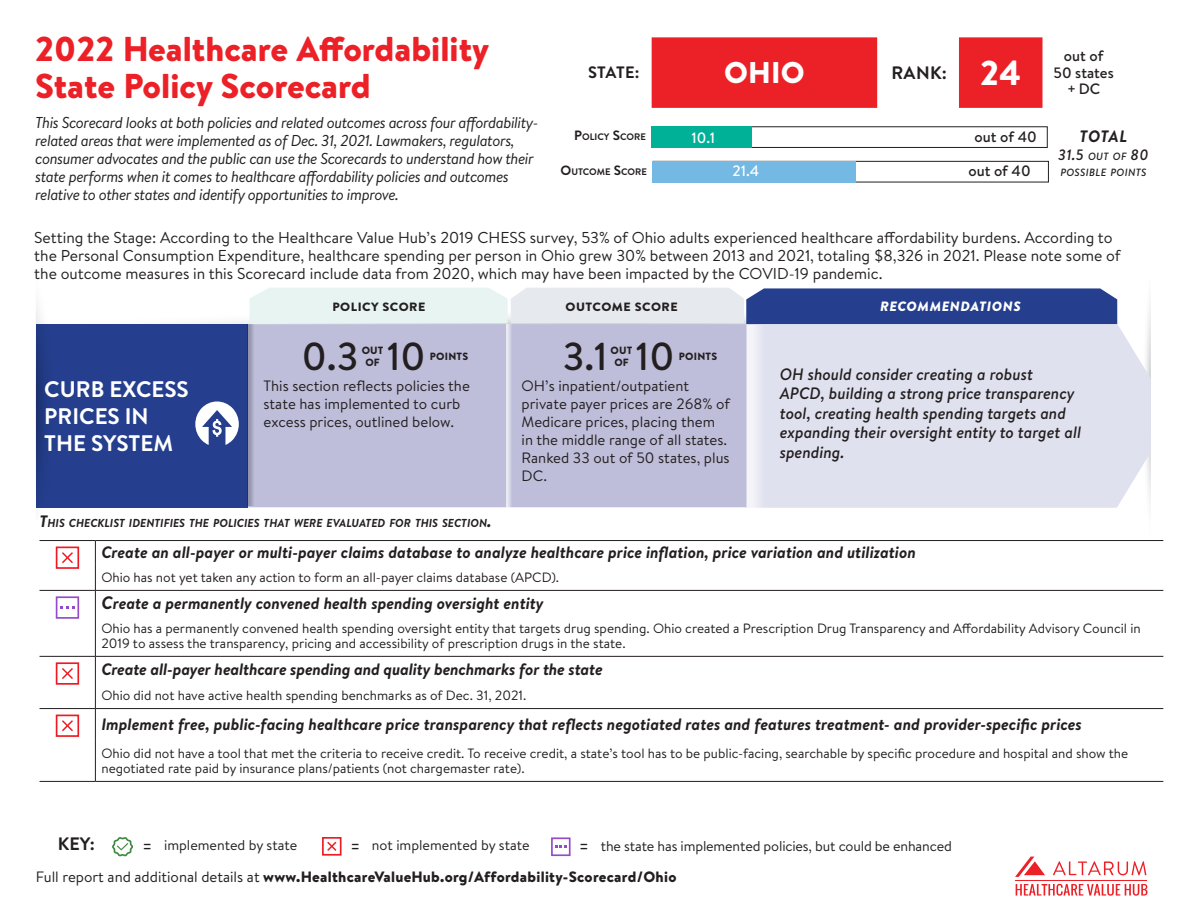
<style>
.page{position:relative;width:1188px;height:918px;background:#fff}
.page>*{position:absolute;margin:0;border:0;box-sizing:border-box;transform-origin:0 0}
.t1{font:500 39px "Brandon Text";color:#231f20}
.t2{font:900 34.5px "Brandon Text";color:#ec2127}
.t3{font:900 34.5px "Brandon Text";color:#fff}
.t4{font:900 30px "Brandon Text";color:#fff}
.t5{font:700 22.5px/27px "Brandon Text";color:#fff}
.t6{font:700 18px "Brandon Text";letter-spacing:.02em;color:#231f20}
.Checklist_Text{font:italic 700 16.5px "Brandon Text";color:#231f20}
.Recommendations_Text{font:italic 500 16.5px/19.5px "Brandon Text";color:#231f20}
.t7{font:700 16.5px "Brandon Text";color:#231f20}
.Stage_Text{font:15.75px/18px "Brandon Text";color:#231f20}
.Intro_Text{font:italic 15.75px/18px "Brandon Text";letter-spacing:-.03em;color:#231f20}
.Score_Text{font:15px/18px "Brandon Text";color:#231f20}
.t8{font:900 15px "Brandon Text";letter-spacing:.02em;color:#231f20}
.t9{font:500 15px/16.5px "Brandon Text";color:#231f20;text-align:center}
.t10{font:italic 500 15px "Brandon Text";color:#231f20}
.t11{font:500 15px "Brandon Text";color:#fff}
.t12{font:14.25px "Brandon Text";letter-spacing:-.01em;color:#231f20}
.Checklist_Text-2{font:13.5px/15.5px "Brandon Text";color:#231f20}
.t13{font:italic 900 13.5px "Brandon Text";letter-spacing:.04em;color:#fff;scale:1.05 1}
.t14{font:900 12px "Brandon Text";letter-spacing:.04em;color:#231f20;scale:1.05 1}
.t15{font:italic 700 11.55px "Brandon Text";color:#231f20}
.t16{font:900 10.5px "Brandon Text";letter-spacing:.02em;color:#231f20}
.t17{font:italic 500 10.5px "Brandon Text";letter-spacing:.03em;color:#231f20}
.t18{font:700 9.45px "Brandon Text";color:#231f20}
.s1{font-style:inherit}
.s2{font-size:13.5px}
.s3{font-size:10.5px}
.s4{font-size:16.5px}
.s5{font-size:18px}
.s6{font-size:19.5px}
.s7{font-weight:400}
</style>
<div class="page">
<div style="left:653px;top:161px;width:396px;height:21px;border:1px solid #231f20"></div>
<div style="left:652px;top:126px;width:396px;height:22px;border:1px solid #231f20"></div>
<svg style="left:652px;top:37px;width:390px;height:71px"></svg>
<svg style="left:1053px;top:861px;width:93px;height:14px"></svg>
<svg style="left:1015px;top:857px;width:30px;height:20px"></svg>
<svg style="left:1016px;top:884px;width:132px;height:12px"></svg>
<hr style="left:1015px;top:880px;width:132px;height:1px;background:#ec2127">
<div style="left:652px;top:126px;width:100px;height:21px;background:#00b198"></div>
<div style="left:652px;top:161px;width:204px;height:21px;background:#74b8e4"></div>
<svg style="left:1148px;top:303px;width:3px;height:21px"></svg>
<svg style="left:88px;top:507px;width:1029px;height:1px"></svg>
<div style="left:248px;top:324px;width:498px;height:183px;background:#bebeda"></div>
<div style="left:36px;top:324px;width:212px;height:183px;background:#253f8e"></div>
<svg style="left:248px;top:324px;width:7px;height:182px"></svg>
<div style="left:746px;top:324px;width:405px;height:183px;background:#e0e1ee"></div>
<svg style="left:36px;top:305px;width:52px;height:203px"></svg>
<svg style="left:249px;top:288px;width:868px;height:36px;background:#96a6c7"></svg>
<svg style="left:195px;top:401px;width:44px;height:44px"></svg>
<div style="left:747px;top:325px;width:20px;height:183px;background:#ececf4"></div>
<svg style="left:506px;top:324px;width:7px;height:183px"></svg>
<svg style="left:40px;top:541px;width:1123px;height:240px"></svg>
<hr style="left:40px;top:590px;width:55px;height:1px;background:#231f20">
<hr style="left:95px;top:590px;width:1068px;height:1px;background:#231f20">
<hr style="left:40px;top:656px;width:55px;height:1px;background:#231f20">
<hr style="left:95px;top:656px;width:1068px;height:1px;background:#231f20">
<hr style="left:40px;top:708px;width:55px;height:1px;background:#231f20">
<hr style="left:95px;top:708px;width:1068px;height:1px;background:#231f20">
<hr style="left:40px;top:781px;width:55px;height:1px;background:#231f20">
<hr style="left:95px;top:781px;width:1068px;height:1px;background:#231f20">
<hr style="left:40px;top:540px;width:55px;height:1px;background:#231f20">
<hr style="left:95px;top:540px;width:1068px;height:1px;background:#231f20">
<svg style="left:95px;top:541px;width:1px;height:74px"></svg>
<hr style="left:95px;top:615px;width:1px;height:41px;background:#231f20">
<svg style="left:95px;top:657px;width:1px;height:51px"></svg>
<hr style="left:95px;top:709px;width:1px;height:31px;background:#231f20">
<hr style="left:95px;top:740px;width:1px;height:41px;background:#231f20">
<div style="left:56px;top:547px;width:23px;height:22px;border:2px solid #ed1c24"></div>
<svg style="left:60px;top:551px;width:15px;height:14px"></svg>
<div style="left:56px;top:596px;width:23px;height:23px;border:2px solid #944dc9"></div>
<svg style="left:60px;top:606px;width:15px;height:3px"></svg>
<div style="left:56px;top:662px;width:23px;height:23px;border:2px solid #ed1c24"></div>
<svg style="left:60px;top:666px;width:15px;height:15px"></svg>
<div style="left:56px;top:715px;width:23px;height:22px;border:2px solid #ed1c24"></div>
<svg style="left:60px;top:719px;width:15px;height:14px"></svg>
<svg style="left:112px;top:837px;width:21px;height:20px"></svg>
<div style="left:322px;top:837px;width:20px;height:19px;border:2px solid #ed1c24"></div>
<svg style="left:327px;top:841px;width:10px;height:10px"></svg>
<div style="left:551px;top:837px;width:20px;height:19px;border:2px solid #944dc9"></div>
<svg style="left:555px;top:846px;width:12px;height:2px"></svg>
<p class="t2" style="left:35px;top:25px;width:456px">2022 Healthcare Affordability</p>
<p class="t2" style="left:35px;top:62px;width:337px">State Policy Scorecard</p>
<p class="Intro_Text" style="left:35px;top:113px;width:505px">This Scorecard looks at both policies and related outcomes across four affordability&shy;related areas that were implemented as of Dec. 31, 2021. Lawmakers, regulators, consumer advocates and the public can use the Scorecards to understand how their state performs when it comes to healthcare affordability policies and outcomes relative to other states and identify opportunities to improve.</p>
<p class="t7" style="left:588px;top:61px;width:53px">STATE:</p>
<p class="t4" style="left:724px;top:52px;width:82px">OHIO</p>
<p class="t6" style="left:891px;top:60px;width:57px">RANK<span class="s1">:</span></p>
<p class="t3" style="left:980px;top:48px;width:43px">24</p>
<p class="t9" style="left:1054px;top:48px;width:62px">out of<br>50 states + DC</p>
<p class="t18" style="left:574px;top:130px;width:73px"><span class="s2">P</span>OLICY <span class="s2">S</span>CORE</p>
<p class="t18" style="left:561px;top:165px;width:88px"><span class="s2">O</span>UTCOME <span class="s2">S</span>CORE</p>
<p class="t11" style="left:692px;top:127px;width:25px">10.1</p>
<p class="t11" style="left:733px;top:160px;width:28px">21.4</p>
<p class="t9" style="left:975px;top:129px;width:64px">out of 40</p>
<p class="t9" style="left:968px;top:162px;width:64px">out of 40</p>
<p class="Checklist_Text" style="left:1079px;top:124px;width:49px">TOTAL</p>
<p class="t10" style="left:1058px;top:144px;width:92px">31.5 <span class="s3">OUT OF</span> 80</p>
<p class="t17" style="left:1060px;top:165px;width:88px">POSSIBLE POINTS</p>
<p class="Stage_Text" style="left:34px;top:228px;width:1088px">Setting the Stage: According to the Healthcare Value Hub’s 2019 CHESS survey, 53% of Ohio adults experienced healthcare affordability burdens. According to the Personal Consumption Expenditure, healthcare spending per person in Ohio grew 30% between 2013 and 2021, totaling $8,326 in 2021. Please note some of the outcome measures in this Scorecard include data from 2020, which may have been impacted by the COVID-19 pandemic.</p>
<p class="t5" style="left:44px;top:375px;width:146px">CURB EXCESS<br>PRICES IN<br>THE SYSTEM</p>
<p class="t14" style="left:332px;top:298px;width:90px">POLICY SCORE</p>
<p class="t14" style="left:566px;top:298px;width:108px">OUTCOME SCORE</p>
<p class="t13" style="left:880px;top:296px;width:135px">RECOMMENDATIONS</p>
<p class="t1" style="left:387px;top:330px;width:40px">10</p>
<p class="t16" style="left:430px;top:349px;width:40px">POINTS</p>
<p class="Score_Text" style="left:264px;top:376px;width:208px">This section reflects policies the state has implemented to curb excess prices, outlined below.</p>
<p class="t1" style="left:302px;top:330px;width:58px">0.3</p>
<p class="t16" style="left:362px;top:343px;width:23px">OUT</p>
<p class="t16" style="left:365px;top:355px;width:16px">OF</p>
<p class="t1" style="left:563px;top:330px;width:46px">3.1</p>
<p class="t16" style="left:611px;top:343px;width:23px">OUT</p>
<p class="t1" style="left:636px;top:330px;width:40px">10</p>
<p class="t16" style="left:679px;top:349px;width:40px">POINTS</p>
<p class="t16" style="left:614px;top:355px;width:16px">OF</p>
<p class="Score_Text" style="left:522px;top:376px;width:210px">OH’s inpatient/outpatient private payer prices are 268% of<br>Medicare prices, placing them in the middle range of all states.<br>Ranked 33 out of 50 states, plus<br>DC.</p>
<p class="Recommendations_Text" style="left:780px;top:364px;width:303px">OH should consider creating a robust APCD, building a strong price transparency tool, creating health spending targets and expanding their oversight entity to target all spending.</p>
<p class="t15" style="left:39px;top:515px;width:454px"><span class="s4">T</span>HIS CHECKLIST IDENTIFIES THE POLICIES THAT WERE EVALUATED FOR THIS SECTION<span class="s4">.</span></p>
<p class="Checklist_Text" style="left:101px;top:541px;width:816px">Create an all-payer or multi-payer claims database to analyze healthcare price inflation, price variation and utilization</p>
<p class="Checklist_Text-2" style="left:101px;top:569px;width:459px">Ohio has not yet taken any action to form an all-payer claims database (APCD).</p>
<p class="Checklist_Text" style="left:101px;top:592px;width:444px"><span class="s5">C</span>reate a permanently convened health spending oversight entity</p>
<p class="Checklist_Text-2" style="left:101px;top:620px;width:1041px">Ohio has a permanently convened health spending oversight entity that targets drug spending. Ohio created a Prescription Drug Transparency and Affordability Advisory Council in<br>2019 to assess the transparency, pricing and accessibility of prescription drugs in the state.</p>
<p class="Checklist_Text" style="left:101px;top:658px;width:503px">Create all-payer healthcare spending and quality benchmarks for the state</p>
<p class="Checklist_Text-2" style="left:101px;top:688px;width:426px">Ohio did not have active health spending benchmarks as of Dec. 31, 2021.</p>
<p class="Checklist_Text" style="left:101px;top:713px;width:982px">Implement free, public-facing healthcare price transparency that reflects negotiated rates and features treatment- and provider-specific prices</p>
<p class="Checklist_Text-2" style="left:101px;top:745px;width:1028px">Ohio did not have a tool that met the criteria to receive credit. To receive credit, a state’s tool has to be public-facing, searchable by specific procedure and hospital and show the negotiated rate paid by insurance plans/patients (not chargemaster rate).</p>
<p class="t6" style="left:58px;top:831px;width:38px">KEY:</p>
<p class="t12" style="left:142px;top:836px;width:157px"><span class="s6">=</span> implemented by state</p>
<p class="t12" style="left:349px;top:836px;width:182px"><span class="s6">=</span> not implemented by state</p>
<p class="t12" style="left:578px;top:836px;width:375px"><span class="s6">=</span> the state has implemented policies, but could be enhanced</p>
<p class="t8" style="left:36px;top:866px;width:642px"><span class="s7">Full report and additional details at</span> www.HealthcareValueHub.org/Affordability-Scorecard/Ohio</p>
</div>
